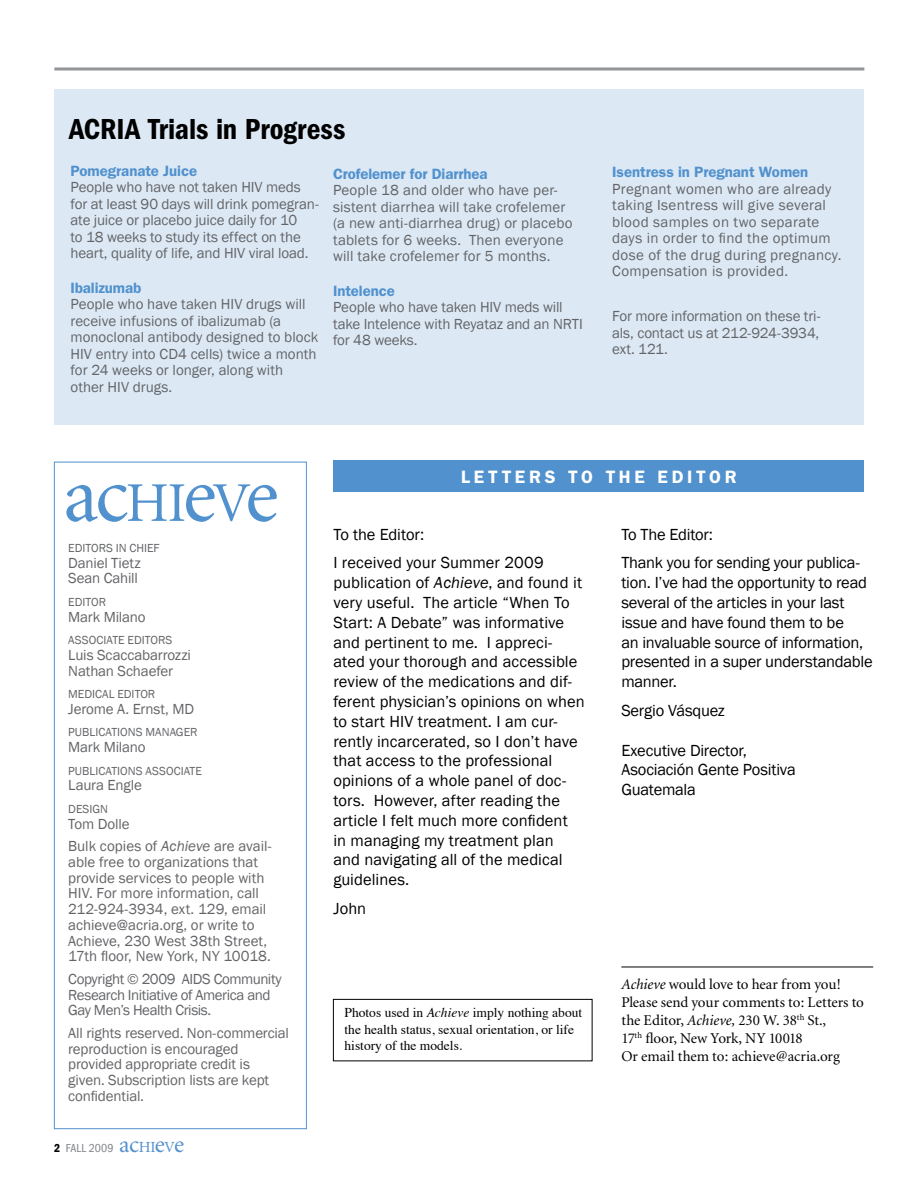
<style>
.page{position:relative;width:918px;height:1188px;background:#fff}
.page>*{position:absolute;margin:0;border:0;box-sizing:border-box;transform-origin:0 0}
.t1{font:80.7px "Minion";color:#5191cd}
.t2{font:600 condensed 30px "Franklin Gothic";color:#000}
.t3{font:600 18px "Franklin Gothic";letter-spacing:.2em;color:#fff}
.t4{font:16.5px/19.8px "Franklin Gothic";color:#000}
.t5{font:16.5px/19.8px "Franklin Gothic";letter-spacing:-.02em;color:#000}
.t6{font:15px/16.5px "Franklin Gothic";letter-spacing:-.005em;color:#636467}
.t7{font:15px/16.5px "Franklin Gothic";letter-spacing:.02em;color:#636467}
.t8{font:15px/18px "Minion";letter-spacing:-.01em;color:#000}
.t9{font:600 15px "Franklin Gothic";letter-spacing:-.005em;color:#5191cd}
.t10{font:15px/15.8px "Franklin Gothic";letter-spacing:-.03em;color:#636467}
.t11{font:13.5px/16.2px "Times";color:#000}
.t12{font:12px "Franklin Gothic";letter-spacing:.005em;color:#636467}
.t13{font:condensed 12px "Franklin Gothic";letter-spacing:.01em;color:#808285}
.s1{font-size:56.1px}
.s2{font-style:italic}
.s3{font-weight:600;color:#000}
.s4{font-family:"Minion";font-stretch:normal;font-size:24px;color:#5191cd}
.s5{font-family:"Minion";font-stretch:normal;font-size:15.45px;color:#5191cd}
</style>
<div class="page">
<hr style="left:54px;top:68px;width:810px;height:2px;background:#939598">
<div style="left:54px;top:462px;width:253px;height:667px;border:1px solid #5191cd"></div>
<div style="left:333px;top:460px;width:531px;height:31px;background:#5191cd"></div>
<hr style="left:621px;top:967px;width:252px;height:1px;background:#000">
<div style="left:333px;top:999px;width:259px;height:62px;border:1px solid #000"></div>
<div style="left:54px;top:89px;width:810px;height:335px;background:#dce9f5"></div>
<h2 class="t2" style="left:69px;top:112px;width:278px">ACRIA Trials in Progress</h2>
<p class="t9" style="left:70px;top:162px;width:128px">Pomegranate Juice</p>
<p class="t6" style="left:71px;top:179px;width:250px">People who have not taken HIV meds for at least 90 days will drink pomegran&shy;ate juice or placebo juice daily for 10<br>to 18 weeks to study its effect on the heart, quality of life, and HIV viral load.</p>
<p class="t9" style="left:71px;top:279px;width:72px">Ibalizumab</p>
<p class="t6" style="left:71px;top:296px;width:249px">People who have taken HIV drugs will receive infusions of ibalizumab (a monoclonal antibody designed to block<br>HIV entry into CD4 cells) twice a month for 24 weeks or longer, along with other HIV drugs.</p>
<p class="t9" style="left:333px;top:165px;width:156px">Crofelemer for Diarrhea</p>
<p class="t6" style="left:333px;top:182px;width:241px">People 18 and older who have per&shy;sistent diarrhea will take crofelemer (a new anti-diarrhea drug) or placebo tablets for 6 weeks. Then everyone will take crofelemer for 5 months.</p>
<p class="t9" style="left:333px;top:282px;width:63px">Intelence</p>
<p class="t6" style="left:333px;top:299px;width:251px">People who have taken HIV meds will take Intelence with Reyataz and an NRTI for 48 weeks.</p>
<p class="t9" style="left:612px;top:163px;width:198px">Isentress in Pregnant Women</p>
<p class="t7" style="left:612px;top:181px;width:231px">Pregnant women who are already taking Isentress will give several blood samples on two separate days in order to find the optimum dose of the drug during pregnancy.<br>Compensation is provided.</p>
<p class="t6" style="left:612px;top:308px;width:210px;text-align:justify">For more information on these tri&shy;als, contact us at 212-924-3934, ext. 121.</p>
<h1 class="t1" style="left:63px;top:455px;width:217px">ac<span class="s1">HI</span>e<span class="s1">V</span>e</h1>
<p class="t12" style="left:68px;top:540px;width:90px">Editors i n Chi ef</p>
<p class="t6" style="left:68px;top:555px;width:74px;line-height:15.8px">Daniel Tietz<br>Sean Cahill</p>
<p class="t12" style="left:68px;top:594px;width:39px">Editor</p>
<p class="t6" style="left:68px;top:609px;width:79px">Mark Milano</p>
<p class="t12" style="left:68px;top:633px;width:106px">Associate Editors</p>
<p class="t6" style="left:68px;top:647px;width:124px;line-height:15.8px">Luis Scaccabarrozzi<br>Nathan Schaefer</p>
<p class="t12" style="left:68px;top:687px;width:89px">M edical Editor</p>
<p class="t6" style="left:68px;top:701px;width:116px">Jerome A. Ernst, MD</p>
<p class="t12" style="left:68px;top:725px;width:131px">Publi cati ons Manager</p>
<p class="t6" style="left:68px;top:739px;width:79px">Mark Milano</p>
<p class="t12" style="left:68px;top:763px;width:135px">Publi cati ons Associate</p>
<p class="t6" style="left:68px;top:777px;width:75px">Laura Engle</p>
<p class="t12" style="left:68px;top:801px;width:41px">Design</p>
<p class="t6" style="left:68px;top:813px;width:205px;line-height:22.5px">Tom Dolle<br>Bulk copies of <span class="s2">Achieve</span> are avail-</p>
<p class="t6" style="left:68px;top:854px;width:204px;line-height:15.8px">able free to organizations that provide services to people with<br>HIV. For more information, call<br>212-924-3934, ext. 129, email achieve@acria.org, or write to<br>Achieve, 230 West 38th Street,<br>17th floor, New York, NY 10018.</p>
<p class="t10" style="left:68px;top:971px;width:215px">Copyright © 2009 AIDS Community<br>Research Initiative of America and<br>Gay Men’s Health Crisis.</p>
<p class="t6" style="left:68px;top:1025px;width:222px;line-height:15.8px">All rights reserved. N on-commercial reproduction is encouraged provided appropriate credit is given. Subscription lists are kept confidential.</p>
<p class="t13" style="left:54px;top:1141px;width:132px"><span class="s3">2</span> Fall 2009 <span class="s4">ac</span><span class="s5">HI</span><span class="s4">e</span><span class="s5">V</span><span class="s4">e</span></p>
<p class="t3" style="left:461px;top:466px;width:209px">letters to the edi</p>
<p class="t3" style="left:696px;top:466px;width:42px">tor</p>
<p class="t4" style="left:333px;top:520px;width:212px;line-height:28.8px">To the Editor:<br>I received your Summer 2009</p>
<p class="t4" style="left:333px;top:573px;width:253px">publication of <span class="s2">Achieve</span>, and found it very useful. The article “When To<br>Start: A Debate” was informative and pertinent to me. I appreci&shy;ated your thorough and accessible review of the medications and dif&shy;ferent physician’s opinions on when to start HIV treatment. I am cur&shy;rently incarcerated, so I don’t have that access to the professional opinions of a whole panel of doc&shy;tors. However, after reading the article I felt much more confident<br>in managing my treatment plan<br>and navigating all of the medical guidelines.</p>
<p class="t4" style="left:333px;top:899px;width:34px">John</p>
<p class="t11" style="left:345px;top:1004px;width:239px">Photos used in <span class="s2">Achieve</span> imply nothing about the health status, sexual orientation, or life history of the models.</p>
<p class="t4" style="left:621px;top:520px;width:240px;line-height:28.8px">To The Editor:<br>Thank you for sending your publica-</p>
<p class="t5" style="left:621px;top:573px;width:253px">tion. I’ve had the opportunity to read several of the articles in your last issue and have found them to be<br>an invaluable source of information, presented in a super understandable manner.</p>
<p class="t4" style="left:621px;top:701px;width:105px">Sergio Vásquez</p>
<p class="t4" style="left:621px;top:740px;width:176px">Executive Director,<br>Asociación Gente Positiva<br>Guatemala</p>
<p class="t8" style="left:621px;top:976px;width:244px"><span class="s2">Achieve</span> would love to hear from you!<br>Please send your comments to: Letters to the Editor, <span class="s2">Achieve,</span> 230 W. 38<sup>th</sup> St.,<br>17<sup>th</sup> floor, New York, NY 10018<br>Or email them to: achieve@acria.org</p>
</div>
